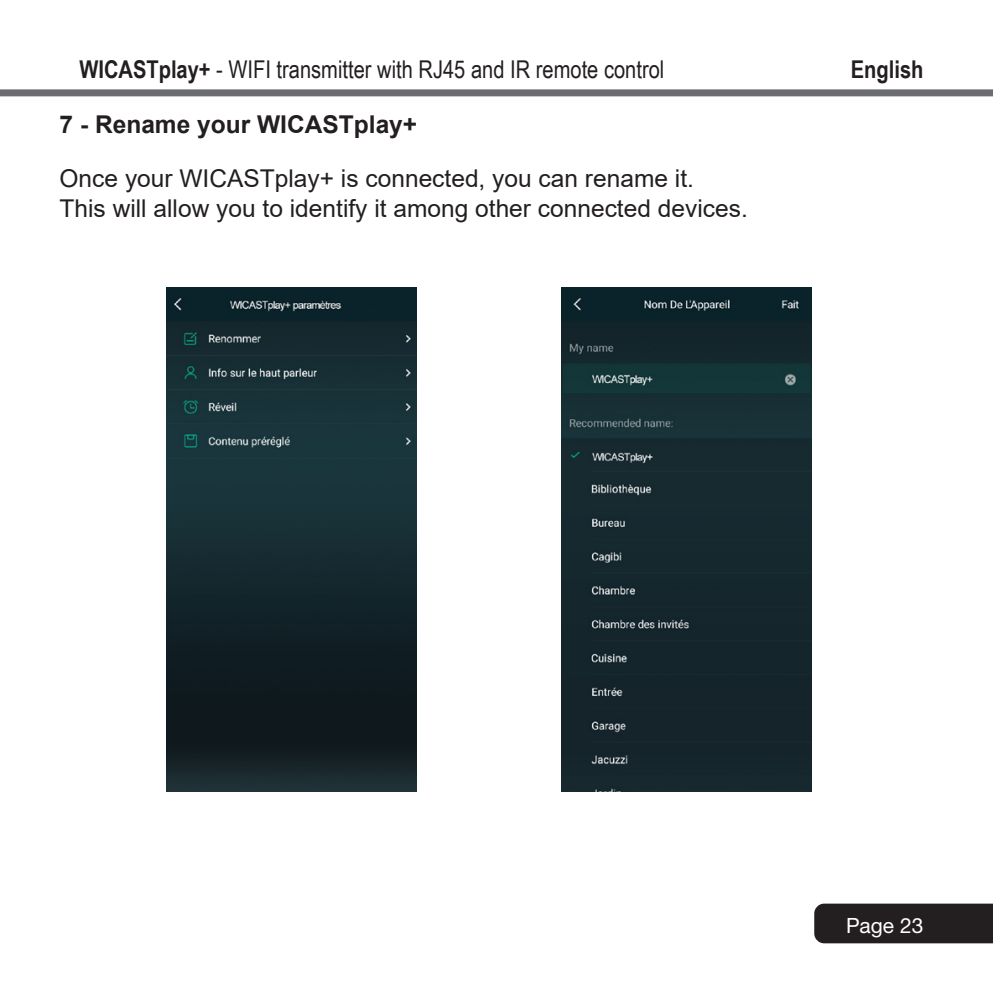
<style>
.page{position:relative;width:993px;height:993px;background:#fff}
.page>*{position:absolute;margin:0;border:0;box-sizing:border-box;transform-origin:0 0}
.Texte_normal{font:24.5px "Arial";color:#231f20}
.t1{font:24.5px "Arial Narrow";color:#231f20}
.Texte{font:700 24.5px "Arial";color:#231f20}
.t2{font:700 24.5px "Arial Narrow";color:#231f20}
.t3{font:21px "Helvetica Neue";color:#fff}
.s1{font-weight:700}
</style>
<div class="page">
<div style="left:0;top:89px;width:992px;height:7px;background:#6c6d70"></div>
<div style="left:814px;top:903px;width:178px;height:40px;background:#231f20"></div>
<img style="left:166px;top:287px;width:250px;height:503px">
<img style="left:561px;top:287px;width:250px;height:503px">
<p class="t1" style="left:79px;top:52px;width:586px"><span class="s1">WICASTplay+</span> - WIFI transmitter with RJ45 and IR remote control</p>
<p class="t2" style="left:850px;top:51px;width:74px">English</p>
<p class="Texte" style="left:60px;top:107px;width:359px">7 - Rename your WICASTplay+</p>
<p class="Texte_normal" style="left:60px;top:161px;width:635px">Once your WICASTplay+ is connected, you can rename it.</p>
<p class="Texte_normal" style="left:60px;top:191px;width:689px">This will allow you to identify it among other connected devices.</p>
<p class="t3" style="left:845px;top:913px;width:79px">Page 23</p>
</div>
